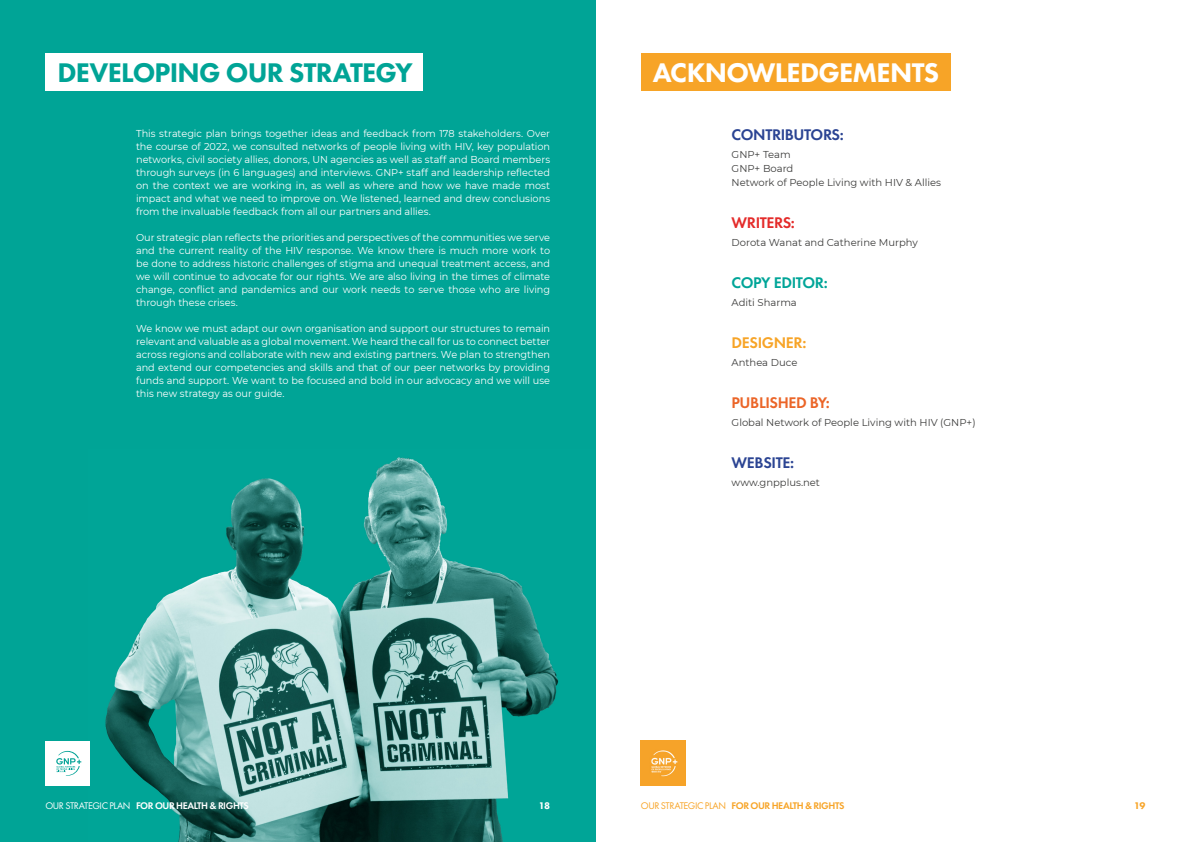
<style>
.page{position:relative;width:1191px;height:842px;background:#fff}
.page>*{position:absolute;margin:0;border:0;box-sizing:border-box;transform-origin:0 0}
.t1{font:800 28px "Futura PT";letter-spacing:-.025em;color:#00a496}
.t2{font:800 28px "Futura PT";letter-spacing:-.03em;color:#fff}
.t3{font:600 16px "Futura PT";letter-spacing:-.025em;color:#2b4493}
.t4{font:600 16px "Futura PT";letter-spacing:-.025em;color:#eb6528}
.t5{font:600 16px "Futura PT";letter-spacing:-.025em;color:#00a598}
.t6{font:600 16px "Futura PT";letter-spacing:-.02em;color:#f7a427}
.t7{font:600 16px "Futura PT";letter-spacing:-.025em;color:#e42b2a}
.t8{font:10px/13px "Montserrat";color:#fff;text-align:justify}
.t9{font:10px/14px "Montserrat";color:#3c3c3b}
.t10{font:600 10px "Futura PT";letter-spacing:-.04em;color:#fff}
.t11{font:600 10px "Futura PT";letter-spacing:-.04em;color:#f7a427}
.t12{font:800 10px "Futura PT";color:#fff}
.t13{font:800 10px "Futura PT";color:#f7a427}
.s1{font-weight:400}
</style>
<div class="page">
<div style="left:0;top:0;width:595px;height:842px;background:#00a496"></div>
<img style="left:89px;top:457px;width:469px;height:385px">
<div style="left:45px;top:741px;width:45px;height:44px;background:#fff"></div>
<svg style="left:56px;top:751px;width:25px;height:25px"></svg>
<img style="left:641px;top:741px;width:44px;height:44px">
<div style="left:641px;top:53px;width:309px;height:38px;background:#f7a427"></div>
<div style="left:45px;top:53px;width:377px;height:38px;background:#fff"></div>
<h1 class="t1" style="left:57px;top:55px;width:357px">DEVELOPING OUR STRATEGY</h1>
<h1 class="t2" style="left:653px;top:55px;width:288px">ACKNOWLEDGEMENTS</h1>
<p class="t8" style="left:136px;top:127px;width:415px">This strategic plan brings together ideas and feedback from 178 stakeholders. Over the course of 2022, we consulted networks of people living with HIV, key population networks, civil society allies, donors, UN agencies as well as staff and Board members through surveys (in 6 languages) and interviews. GNP+ staff and leadership reflected on the context we are working in, as well as where and how we have made most impact and what we need to improve on. We listened, learned and drew conclusions from the invaluable feedback from all our partners and allies.</p>
<p class="t8" style="left:136px;top:231px;width:415px">Our strategic plan reflects the priorities and perspectives of the communities we serve and the current reality of the HIV response. We know there is much more work to be done to address historic challenges of stigma and unequal treatment access, and we will continue to advocate for our rights. We are also living in the times of climate change, conflict and pandemics and our work needs to serve those who are living through these crises.</p>
<p class="t8" style="left:136px;top:322px;width:415px">We know we must adapt our own organisation and support our structures to remain relevant and valuable as a global movement. We heard the call for us to connect better across regions and collaborate with new and existing partners. We plan to strengthen and extend our competencies and skills and that of our peer networks by providing funds and support. We want to be focused and bold in our advocacy and we will use this new strategy as our guide.</p>
<h2 class="t3" style="left:731px;top:124px;width:114px">CONTRIBUTORS:</h2>
<p class="t9" style="left:731px;top:147px;width:211px">GNP+ Team<br>GNP+ Board<br>Network of People Living with HIV &amp; Allies</p>
<h2 class="t7" style="left:731px;top:212px;width:65px">WRITERS:</h2>
<p class="t9" style="left:731px;top:235px;width:188px">Dorota Wanat and Catherine Murphy</p>
<h2 class="t5" style="left:731px;top:272px;width:98px">COPY EDITOR:</h2>
<p class="t9" style="left:731px;top:295px;width:67px">Aditi Sharma</p>
<h2 class="t6" style="left:731px;top:332px;width:76px">DESIGNER:</h2>
<p class="t9" style="left:731px;top:355px;width:67px">Anthea Duce</p>
<h2 class="t4" style="left:731px;top:392px;width:100px">PUBLISHED BY:</h2>
<p class="t9" style="left:731px;top:415px;width:245px">Global Network of People Living with HIV (GNP+)</p>
<h2 class="t3" style="left:731px;top:452px;width:64px">WEBSITE:</h2>
<p class="t9" style="left:731px;top:475px;width:90px">www.gnpplus.net</p>
<p class="t10" style="left:45px;top:799px;width:205px"><span class="s1">OUR STRATEGIC PLAN</span> FOR OUR HEALTH &amp; RIGHTS</p>
<p class="t12" style="left:539px;top:799px;width:13px">18</p>
<p class="t11" style="left:641px;top:799px;width:205px"><span class="s1">OUR STRATEGIC PLAN</span> FOR OUR HEALTH &amp; RIGHTS</p>
<p class="t13" style="left:1134px;top:799px;width:13px">19</p>
</div>
